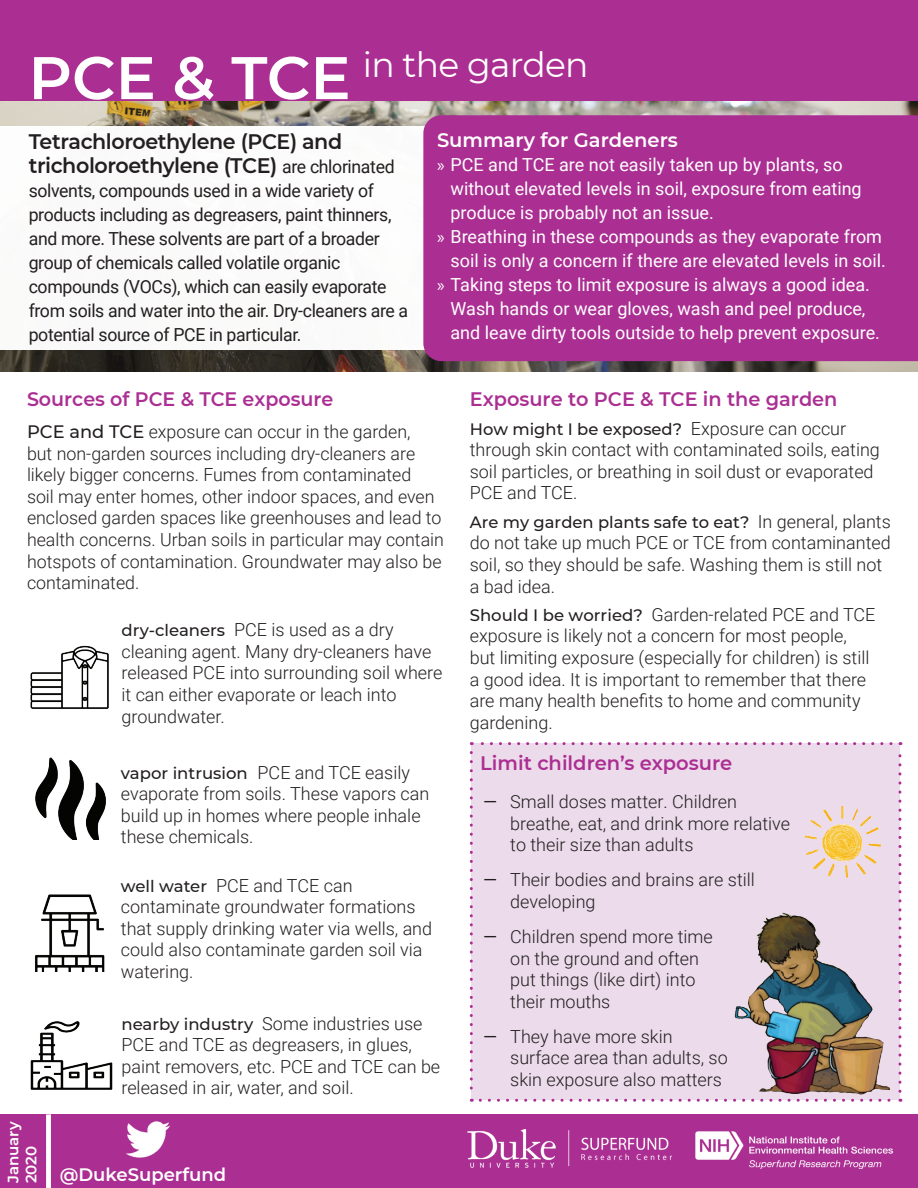
<style>
.page{position:relative;width:918px;height:1188px;background:#fff}
.page>*{position:absolute;margin:0;border:0;box-sizing:border-box;transform-origin:0 0}
.t1{font:34.5px "Montserrat";letter-spacing:-.02em;color:#fff}
.t2{font:600 21px/24px "Montserrat";letter-spacing:-.02em;color:#231f20}
.t3{font:600 19.5px "Montserrat";color:#ab2e92}
.t4{font:600 19.5px "Montserrat";color:#fff}
.t5{font:300 18px/21.6px "Roboto";color:#231f20}
.t6{font:18px "Roboto";color:#fff}
.t7{font:18px/24px "Roboto";letter-spacing:-.02em;color:#231f20}
.t8{font:600 18px "Montserrat";color:#fff}
.t9{font:500 16.5px "Montserrat";color:#231f20}
.t10{font:600 15px/18px "Montserrat";color:#fff}
.s1{font-weight:600;font-size:60px}
.s2{font-family:"Myriad Pro"}
.s3{font-family:"Roboto";font-weight:400;font-size:18px}
.s4{font-family:"Roboto";font-weight:300;font-size:18px}
.s5{font-family:"Montserrat";font-weight:500;font-size:16.5px}
.s6{font-family:"Montserrat";font-weight:500}
.s7{font-weight:400}
</style>
<div class="page">
<div style="left:471px;top:744px;width:429px;height:356px;background:#ecdbeb"></div>
<svg style="left:470px;top:753px;width:3px;height:349px"></svg>
<svg style="left:480px;top:1099px;width:421px;height:3px"></svg>
<svg style="left:898px;top:742px;width:3px;height:349px"></svg>
<svg style="left:471px;top:742px;width:420px;height:3px"></svg>
<img style="left:0;top:100px;width:918px;height:271px">
<div style="left:0;top:1115px;width:918px;height:73px;background:#ab2e92"></div>
<div style="left:0;top:0;width:918px;height:100px;background:#ab2e92"></div>
<div style="left:0;top:127px;width:481px;height:223px;background:#fff"></div>
<div style="left:423px;top:115px;width:495px;height:246px;background:#ab2e92"></div>
<img style="left:696px;top:1131px;width:197px;height:38px">
<img style="left:467px;top:1130px;width:205px;height:38px">
<img style="left:35px;top:757px;width:71px;height:83px">
<img style="left:35px;top:894px;width:70px;height:77px">
<img style="left:804px;top:805px;width:77px;height:73px">
<img style="left:734px;top:912px;width:156px;height:183px">
<img style="left:30px;top:645px;width:79px;height:64px">
<img style="left:30px;top:1021px;width:83px;height:69px">
<img style="left:113px;top:1114px;width:68px;height:44px">
<div style="left:46px;top:1115px;width:5px;height:73px;background:#fff"></div>
<h1 class="t1" style="left:28px;top:41px;width:562px"><span class="s1">PCE &amp; TCE</span> in the garden</h1>
<p class="t4" style="left:437px;top:127px;width:242px">Summary for Gardeners</p>
<p class="t6" style="left:437px;top:152px;width:407px"><span class="s2">»</span> PCE and TCE are not easily taken up by plants, so</p>
<p class="t6" style="left:451px;top:176px;width:413px">without elevated levels in soil, exposure from eating</p>
<p class="t6" style="left:451px;top:200px;width:265px">produce is probably not an issue.</p>
<p class="t6" style="left:437px;top:224px;width:447px"><span class="s2">»</span> Breathing in these compounds as they evaporate from</p>
<p class="t6" style="left:451px;top:248px;width:437px">soil is only a concern if there are elevated levels in soil.</p>
<p class="t6" style="left:437px;top:272px;width:434px"><span class="s2">»</span> Taking steps to limit exposure is always a good idea.</p>
<p class="t6" style="left:451px;top:296px;width:416px">Wash hands or wear gloves, wash and peel produce,</p>
<p class="t6" style="left:451px;top:320px;width:431px">and leave dirty tools outside to help prevent exposure.</p>
<p class="t2" style="left:29px;top:128px;width:367px">Tetrachloroethylene (PCE) and tricholoroethylene (TCE) <span class="s3">are chlorinated</span></p>
<p class="t7" style="left:29px;top:178px;width:381px">solvents, compounds used in a wide variety of products including as degreasers, paint thinners, and more. These solvents are part of a broader group of chemicals called volatile organic compounds (VOCs), which can easily evaporate from soils and water into the air. Dry-cleaners are a potential source of PCE in particular.</p>
<p class="t3" style="left:27px;top:385px;width:308px">Sources of PCE &amp; TCE exposure</p>
<p class="t3" style="left:470px;top:385px;width:369px">Exposure to PCE &amp; TCE in the garden</p>
<p class="t9" style="left:470px;top:417px;width:378px">How might I be exposed? <span class="s4">Exposure can occur</span></p>
<p class="t5" style="left:470px;top:438px;width:412px">through skin contact with contaminated soils, eating soil particles, or breathing in soil dust or evaporated<br>PCE and TCE.</p>
<p class="t9" style="left:470px;top:510px;width:423px">Are my garden plants safe to eat? <span class="s4">In general, plants</span></p>
<p class="t5" style="left:470px;top:531px;width:423px">do not take up much PCE or TCE from contaminanted soil, so they should be safe. Washing them is still not a bad idea.</p>
<p class="t5" style="left:470px;top:603px;width:407px"><span class="s5">Should I be worried?</span> Garden-related PCE and TCE exposure is likely not a concern for most people, but limiting exposure (especially for children) is still a good idea. It is important to remember that there are many health benefits to home and community gardening.</p>
<p class="t5" style="left:27px;top:420px;width:419px"><span class="s6">PCE and TCE</span> exposure can occur in the garden,<br>but non-garden sources including dry-cleaners are likely bigger concerns. Fumes from contaminated<br>soil may enter homes, other indoor spaces, and even enclosed garden spaces like greenhouses and lead to health concerns. Urban soils in particular may contain hotspots of contamination. Groundwater may also be contaminated.</p>
<p class="t5" style="left:122px;top:618px;width:322px"><span class="s5">dry-cleaners</span> PCE is used as a dry cleaning agent. Many dry-cleaners have released PCE into surrounding soil where it can either evaporate or leach into groundwater.</p>
<p class="t10" style="left:3px;top:1183px;width:64px;rotate:-90deg">January<br>2020</p>
<p class="t5" style="left:121px;top:761px;width:310px"><span class="s5">vapor intrusion</span> PCE and TCE easily evaporate from soils. These vapors can build up in homes where people inhale these chemicals.</p>
<p class="t5" style="left:121px;top:874px;width:313px"><span class="s5">well water</span> PCE and TCE can contaminate groundwater formations that supply drinking water via wells, and could also contaminate garden soil via watering.</p>
<p class="t5" style="left:121px;top:1012px;width:320px"><span class="s5">nearby industry</span> Some industries use PCE and TCE as degreasers, in glues, paint removers, etc. PCE and TCE can be released in air, water, and soil.</p>
<p class="t8" style="left:60px;top:1162px;width:168px">@DukeSuperfund</p>
<p class="t3" style="left:480px;top:750px;width:254px">Limit children’s exposure</p>
<p class="t5" style="left:510px;top:790px;width:281px;text-indent:-27px"><span class="s7">—</span> Small doses matter. Children breathe, eat, and drink more relative to their size than adults</p>
<p class="t5" style="left:510px;top:868px;width:246px;text-indent:-27px"><span class="s7">—</span> Their bodies and brains are still developing</p>
<p class="t5" style="left:510px;top:925px;width:204px;text-indent:-27px"><span class="s7">—</span> Children spend more time on the ground and often put things (like dirt) into their mouths</p>
<p class="t5" style="left:510px;top:1025px;width:219px;text-indent:-27px"><span class="s7">—</span> They have more skin surface area than adults, so skin exposure also matters</p>
</div>
